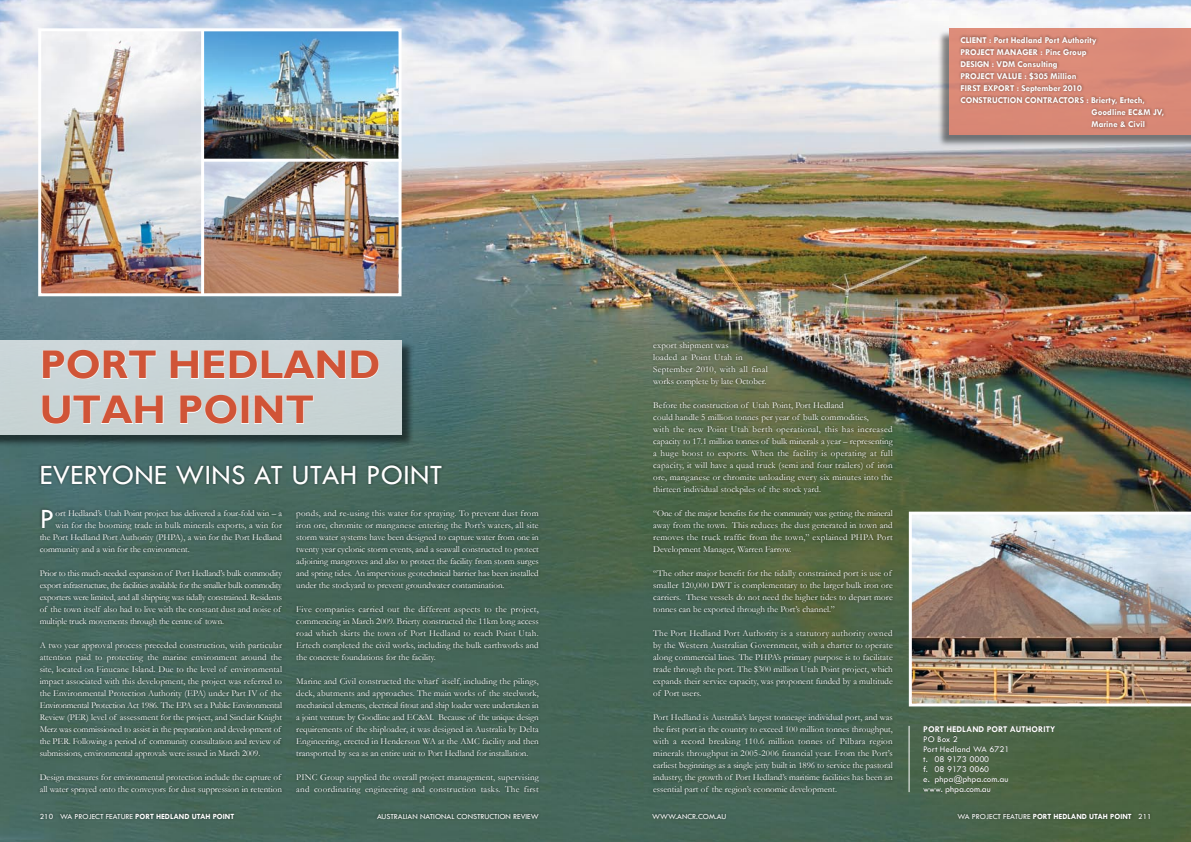
<style>
.page{position:relative;width:1191px;height:842px;background:#fff}
.page>*{position:absolute;margin:0;border:0;box-sizing:border-box;transform-origin:0 0}
.t1{font:700 40px/45px "Gill Sans";color:#d05437}
.t2{font:29px "Tw Cen";color:#fff}
.t3{font:9px/12px "Garamond";color:#fff;text-align:justify}
.t4{font:9px/12px "Garamond";letter-spacing:.025em;color:#fff}
.t5{font:9px/12px "Garamond";letter-spacing:-.02em;color:#fff}
.t6{font:700 9px "Tw Cen";color:#fff}
.t7{font:9px/12px "Garamond";letter-spacing:.02em;color:#fff}
.t8{font:9px/10px "Tw Cen";color:#fff}
.t9{font:700 8px "Tw Cen";color:#fff}
.t10{font:8px "Tw Cen";color:#fff}
.s1{font-weight:400}
</style>
<div class="page">
<img style="left:0;top:0;width:1191px;height:842px">
<div style="left:0;top:342px;width:416px;height:107px;background:#000;opacity:.75"></div>
<div style="left:0;top:340px;width:402px;height:95px;background:#c8d4d5"></div>
<div style="left:936px;top:30px;width:255px;height:119px;background:#000;opacity:.75"></div>
<div style="left:949px;top:28px;width:242px;height:107px;background:#dc8c7a"></div>
<div style="left:37px;top:507px;width:266px;height:314px;background:#000;opacity:.5"></div>
<div style="left:38px;top:462px;width:514px;height:73px;background:#000;opacity:.5"></div>
<div style="left:293px;top:507px;width:262px;height:314px;background:#000;opacity:.5"></div>
<svg style="left:42px;top:350px;width:115px;height:29px"></svg>
<svg style="left:170px;top:350px;width:209px;height:29px"></svg>
<svg style="left:42px;top:395px;width:122px;height:29px"></svg>
<svg style="left:180px;top:395px;width:57px;height:29px"></svg>
<div style="left:241px;top:395px;width:8px;height:29px;border:1px solid #fff"></div>
<svg style="left:254px;top:395px;width:60px;height:29px"></svg>
<div style="left:908px;top:726px;width:167px;height:73px;background:#000;opacity:.5"></div>
<hr style="left:909px;top:726px;width:1px;height:66px;background:#fff">
<div style="left:958px;top:34px;width:233px;height:104px;background:#000;opacity:.5"></div>
<div style="left:650px;top:339px;width:259px;height:480px;background:#000;opacity:.5"></div>
<img style="left:909px;top:512px;width:282px;height:194px">
<img style="left:42px;top:32px;width:355px;height:260px">
<div style="left:38px;top:28px;width:363px;height:268px;border:3px solid #fff"></div>
<hr style="left:201px;top:30px;width:3px;height:264px;background:#fff">
<hr style="left:203px;top:159px;width:199px;height:3px;background:#fff">
<div style="left:374px;top:810px;width:214px;height:19px;background:#000;opacity:.5"></div>
<div style="left:37px;top:811px;width:33px;height:21px;background:#496a61"></div>
<div style="left:1135px;top:811px;width:35px;height:21px;background:#4b643d"></div>
<div style="left:57px;top:810px;width:313px;height:19px;background:#000;opacity:.5"></div>
<div style="left:954px;top:810px;width:237px;height:19px;background:#000;opacity:.5"></div>
<div style="left:649px;top:810px;width:208px;height:19px;background:#000;opacity:.5"></div>
<h1 class="t1" style="left:40px;top:343px;width:342px">PORT HEDLAND<br>UTAH POINT</h1>
<h2 class="t2" style="left:40px;top:457px;width:91px">Everyone</h2>
<h2 class="t2" style="left:176px;top:457px;width:19px">wins</h2>
<h2 class="t2" style="left:254px;top:457px;width:128px">atutah point</h2>
<p class="t3" style="left:296px;top:507px;width:244px">ponds, and re-using this water for spraying. To prevent dust from iron ore, chromite or manganese entering the Port’s waters, all site storm water systems have been designed to capture water from one in twenty year cyclonic storm events, and a seawall constructed to protect adjoining mangroves and also to protect the facility from storm surges and spring tides. An impervious geotechnical barrier has been installed under the stockyard to prevent groundwater contamination.</p>
<p class="t3" style="left:296px;top:603px;width:244px">Five companies carried out the different aspects to the project, commencing in March 2009. Brierty constructed the 11km long access road which skirts the town of Port Hedland to reach Point Utah.<br>Ertech completed the civil works, including the bulk earthworks and the concrete foundations for the facility.</p>
<p class="t3" style="left:296px;top:675px;width:244px">Marine and Civil constructed the wharf itself, including the pilings, deck, abutments and approaches. The main works of the steelwork, mechanical elements, electrical fitout and ship loader were undertaken in a joint venture by Goodline and EC&amp;M. Because of the unique design requirements of the shiploader, it was designed in Australia by Delta Engineering, erected in Henderson WA at the AMC facility and then transported by sea as an entire unit to Port Hedland for installation.</p>
<p class="t4" style="left:296px;top:771px;width:244px">PINC Group supplied the overall project management, supervising and coordinating engineering and construction tasks. The first</p>
<h2 class="t2" style="left:40px;top:501px;width:16px">P</h2>
<p class="t3" style="left:56px;top:507px;width:228px">ort Hedland’s Utah Point project has delivered a four-fold win – a</p>
<p class="t4" style="left:56px;top:519px;width:228px">win for the booming trade in bulk minerals exports, a win for</p>
<p class="t3" style="left:40px;top:531px;width:244px">the Port Hedland Port Authority (PHPA), a win for the Port Hedland</p>
<p class="t3" style="left:40px;top:543px;width:152px">community and a win for the environment.</p>
<p class="t5" style="left:40px;top:567px;width:244px">Prior to this much-needed expansion of Port Hedland’s bulk commodity export infrastructure, the facilities available for the smaller bulk commodity exporters were limited, and all shipping was tidally constrained. Residents of the town itself also had to live with the constant dust and noise of multiple truck movements through the centre of town.</p>
<p class="t3" style="left:40px;top:639px;width:244px;text-align:left">A two year approval process preceded construction, with particular attention paid to protecting the marine environment around the site, located on Finucane Island. Due to the level of environmental impact associated with this development, the project was referred to the Environmental Protection Authority (EPA) under Part IV of the Environmental Protection Act 1986. The EPA set a Public Environmental Review (PER) level of assessment for the project, and Sinclair Knight Merz was commissioned to assist in the preparation and development of the PER. Following a period of community consultation and review of submissions, environmental approvals were issued in March 2009.</p>
<p class="t3" style="left:40px;top:771px;width:244px">Design measures for environmental protection include the capture of all water sprayed onto the conveyors for dust suppression in retention</p>
<p class="t6" style="left:960px;top:34px;width:11px">CLIENT</p>
<p class="t6" style="left:989px;top:34px;width:109px">: PORT HEDLAND PORT AUTHORITY</p>
<p class="t6" style="left:960px;top:46px;width:128px">PROJECT MANAGER : PINC GROUP</p>
<p class="t6" style="left:960px;top:58px;width:99px">DESIGN : VDM CONSULTING</p>
<p class="t6" style="left:960px;top:70px;width:118px">PROJECT VALUE : $305 MILLION</p>
<p class="t6" style="left:960px;top:82px;width:123px">FIRST EXPORT : SEPTEMBER 2010</p>
<p class="t6" style="left:960px;top:94px;width:186px">CONSTRUCTION CONTRACTORS : BRIERTY, ERTECH,</p>
<p class="t6" style="left:1091px;top:106px;width:74px">GOODLINE EC&amp;M JV,</p>
<p class="t6" style="left:1091px;top:118px;width:55px">MARINE &amp; CIVIL</p>
<p class="t7" style="left:653px;top:339px;width:116px">export shipment was<br>loaded at Point Utah in<br>September 2010, with all final works complete by late October.</p>
<p class="t4" style="left:653px;top:399px;width:241px">Before the construction of Utah Point, Port Hedland<br>could handle 5 million tonnes per year of bulk commodities,<br>with the new Point Utah berth operational, this has increased capacity to 17.1 million tonnes of bulk minerals a year – representing a huge boost to exports. When the facility is operating at full capacity, it will have a quad truck (semi and four trailers) of iron ore, manganese or chromite unloading every six minutes into the thirteen individual stockpiles of the stock yard.</p>
<p class="t3" style="left:653px;top:507px;width:241px">“One of the major benefits for the community was getting the mineral away from the town. This reduces the dust generated in town and removes the truck traffic from the town,” explained PHPA Port Development Manager, Warren Farrow.</p>
<p class="t3" style="left:653px;top:567px;width:241px;text-align:left">“The other major benefit for the tidally constrained port is use of smaller 120,000 DWT is complementary to the larger bulk iron ore carriers. These vessels do not need the higher tides to depart more tonnes can be exported through the Port’s channel.”</p>
<p class="t3" style="left:653px;top:627px;width:241px">The Port Hedland Port Authority is a statutory authority owned by the Western Australian Government, with a charter to operate along commercial lines. The PHPA’s primary purpose is to facilitate trade through the port. The $300 million Utah Point project, which expands their service capacity, was proponent funded by a multitude of Port users.</p>
<p class="t3" style="left:653px;top:711px;width:241px">Port Hedland is Australia’s largest tonneage individual port, and was the first port in the country to exceed 100 million tonnes throughput, with a record breaking 110.6 million tonnes of Pilbara region minerals throughput in 2005-2006 financial year. From the Port’s earliest beginnings as a single jetty built in 1896 to service the pastoral industry, the growth of Port Hedland’s maritime facilities has been an essential part of the region’s economic development.</p>
<p class="t6" style="left:923px;top:724px;width:7px">PORT</p>
<p class="t6" style="left:946px;top:724px;width:7px">HEDLAND</p>
<p class="t6" style="left:986px;top:724px;width:7px">PORT</p>
<p class="t6" style="left:1010px;top:724px;width:6px">AUTHORIT</p>
<p class="t6" style="left:1050px;top:724px;width:7px">Y</p>
<p class="t8" style="left:923px;top:734px;width:88px">PO Box 2<br>Port Hedland WA 6721 t. 08 9173 0000<br>f. 08 9173 0060<br>e. phpa@phpa.com.au www. phpa.com.au</p>
<p class="t9" style="left:40px;top:811px;width:196px"><span class="s1">210 WA PROJECT FEATURE</span> PORT HEDLAND UTAH POINT</p>
<p class="t10" style="left:377px;top:811px;width:163px">AUSTRALIAN NATIONAL CONSTRUCTION REVIEW</p>
<p class="t10" style="left:652px;top:811px;width:76px">WWW.ANCR.COM.AU</p>
<p class="t9" style="left:957px;top:811px;width:195px"><span class="s1">WA PROJECT FEATURE</span> PORT HEDLAND UTAH POINT <span class="s1">211</span></p>
</div>
